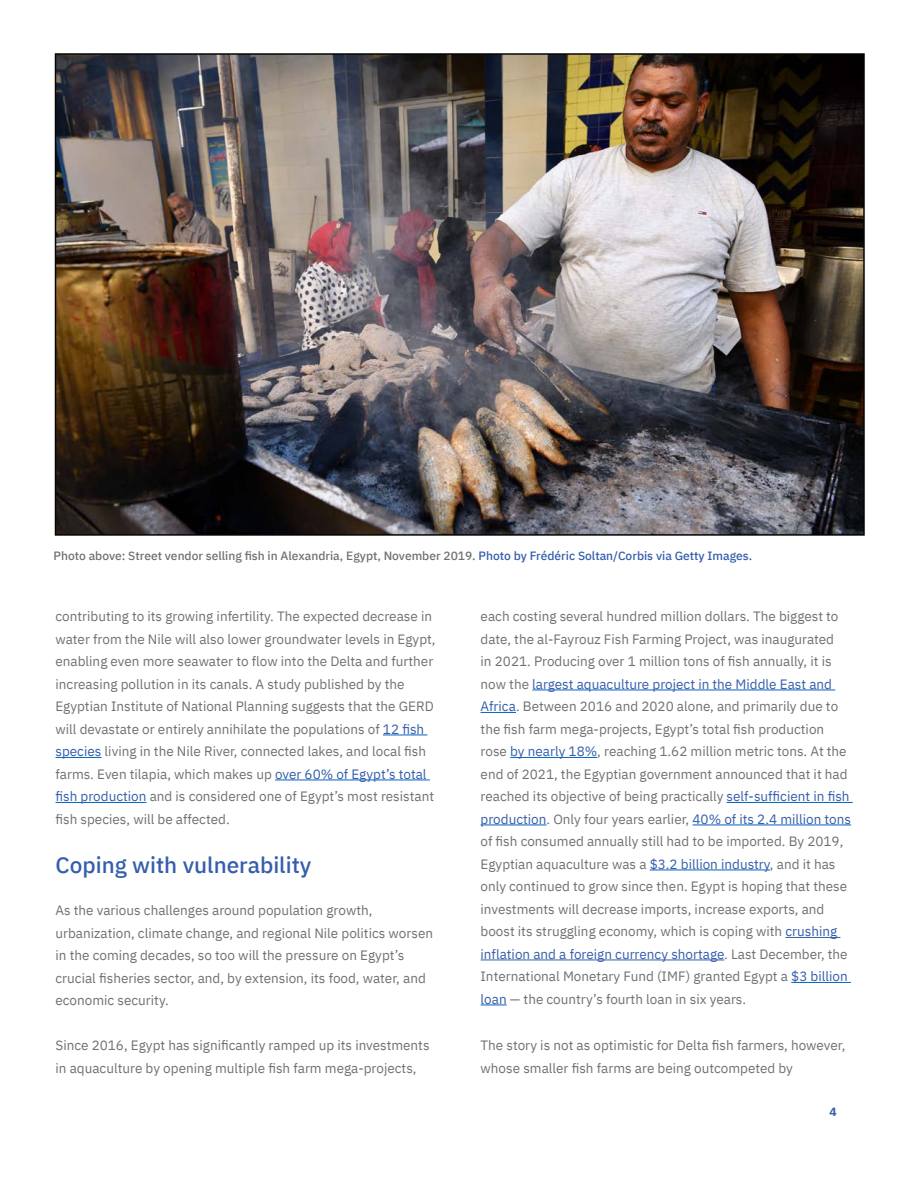
<style>
.page{position:relative;width:918px;height:1188px;background:#fff}
.page>*{position:absolute;margin:0;border:0;box-sizing:border-box;transform-origin:0 0}
.Subhead_-_1{font:500 22.5px "IBM Plex Sans";color:#355eab}
.Paragraph_Style{font:13.5px/22.5px "IBM Plex Sans";color:#6f7171}
.Foot_Note{font:500 12px "IBM Plex Sans";color:#6f7171}
.t1{font:700 12px "IBM Plex Mono";color:#355eab}
.s1{color:#355eab}
</style>
<div class="page">
<hr style="left:383px;top:735px;width:44px;height:1px;background:#0563c1">
<hr style="left:56px;top:757px;width:45px;height:1px;background:#0563c1">
<hr style="left:275px;top:780px;width:155px;height:1px;background:#0563c1">
<hr style="left:56px;top:802px;width:90px;height:1px;background:#0563c1">
<hr style="left:532px;top:690px;width:303px;height:1px;background:#0563c1">
<hr style="left:481px;top:712px;width:35px;height:1px;background:#0563c1">
<hr style="left:510px;top:757px;width:87px;height:1px;background:#0563c1">
<hr style="left:727px;top:802px;width:126px;height:1px;background:#0563c1">
<hr style="left:481px;top:825px;width:66px;height:1px;background:#0563c1">
<hr style="left:693px;top:825px;width:158px;height:1px;background:#0563c1">
<hr style="left:650px;top:870px;width:120px;height:1px;background:#0563c1">
<hr style="left:785px;top:937px;width:55px;height:1px;background:#355eab">
<hr style="left:481px;top:960px;width:243px;height:1px;background:#355eab">
<hr style="left:791px;top:982px;width:60px;height:1px;background:#0563c1">
<svg style="left:481px;top:1005px;width:26px;height:1px"></svg>
<img style="left:58px;top:56px;width:804px;height:477px">
<p class="Foot_Note" style="left:54px;top:546px;width:700px">Photo above: Street vendor selling fish in Alexandria, Egypt, November 2019. <span class="s1">Photo by Frédéric Soltan/Corbis via Getty Images.</span></p>
<p class="Paragraph_Style" style="left:56px;top:604px;width:382px">contributing to its growing infertility. The expected decrease in water from the Nile will also lower groundwater levels in Egypt, enabling even more seawater to flow into the Delta and further increasing pollution in its canals. A study published by the Egyptian Institute of National Planning suggests that the GERD will devastate or entirely annihilate the populations of <span class="s1">12 fish species</span> living in the Nile River, connected lakes, and local fish farms. Even tilapia, which makes up <span class="s1">over 60% of Egypt’s total fish production</span> and is considered one of Egypt’s most resistant fish species, will be affected.</p>
<p class="Subhead_-_1" style="left:56px;top:848px;width:257px">Coping with vulnerability</p>
<p class="Paragraph_Style" style="left:56px;top:898px;width:379px">As the various challenges around population growth, urbanization, climate change, and regional Nile politics worsen in the coming decades, so too will the pressure on Egypt’s crucial fisheries sector, and, by extension, its food, water, and economic security.</p>
<p class="Paragraph_Style" style="left:56px;top:1033px;width:376px">Since 2016, Egypt has significantly ramped up its investments in aquaculture by opening multiple fish farm mega-projects,</p>
<p class="Paragraph_Style" style="left:481px;top:604px;width:372px">each costing several hundred million dollars. The biggest to date, the al-Fayrouz Fish Farming Project, was inaugurated<br>in 2021. Producing over 1 million tons of fish annually, it is now the <span class="s1">largest aquaculture project in the Middle East and Africa</span>. Between 2016 and 2020 alone, and primarily due to the fish farm mega-projects, Egypt’s total fish production rose <span class="s1">by nearly 18%</span>, reaching 1.62 million metric tons. At the end of 2021, the Egyptian government announced that it had reached its objective of being practically <span class="s1">self-sufficient in fish production</span>. Only four years earlier, <span class="s1">40% of its 2.4 million tons </span>of fish consumed annually still had to be imported. By 2019, Egyptian aquaculture was a <span class="s1">$3.2 billion industry</span>, and it has only continued to grow since then. Egypt is hoping that these investments will decrease imports, increase exports, and boost its struggling economy, which is coping with <span class="s1">crushing inflation and a foreign currency shortage</span>. Last December, the International Monetary Fund (IMF) granted Egypt a <span class="s1">$3 billion loan</span> — the country’s fourth loan in six years.</p>
<p class="Paragraph_Style" style="left:481px;top:1033px;width:366px">The story is not as optimistic for Delta fish farmers, however, whose smaller fish farms are being outcompeted by</p>
<p class="t1" style="left:829px;top:1103px;width:9px">4</p>
</div>
